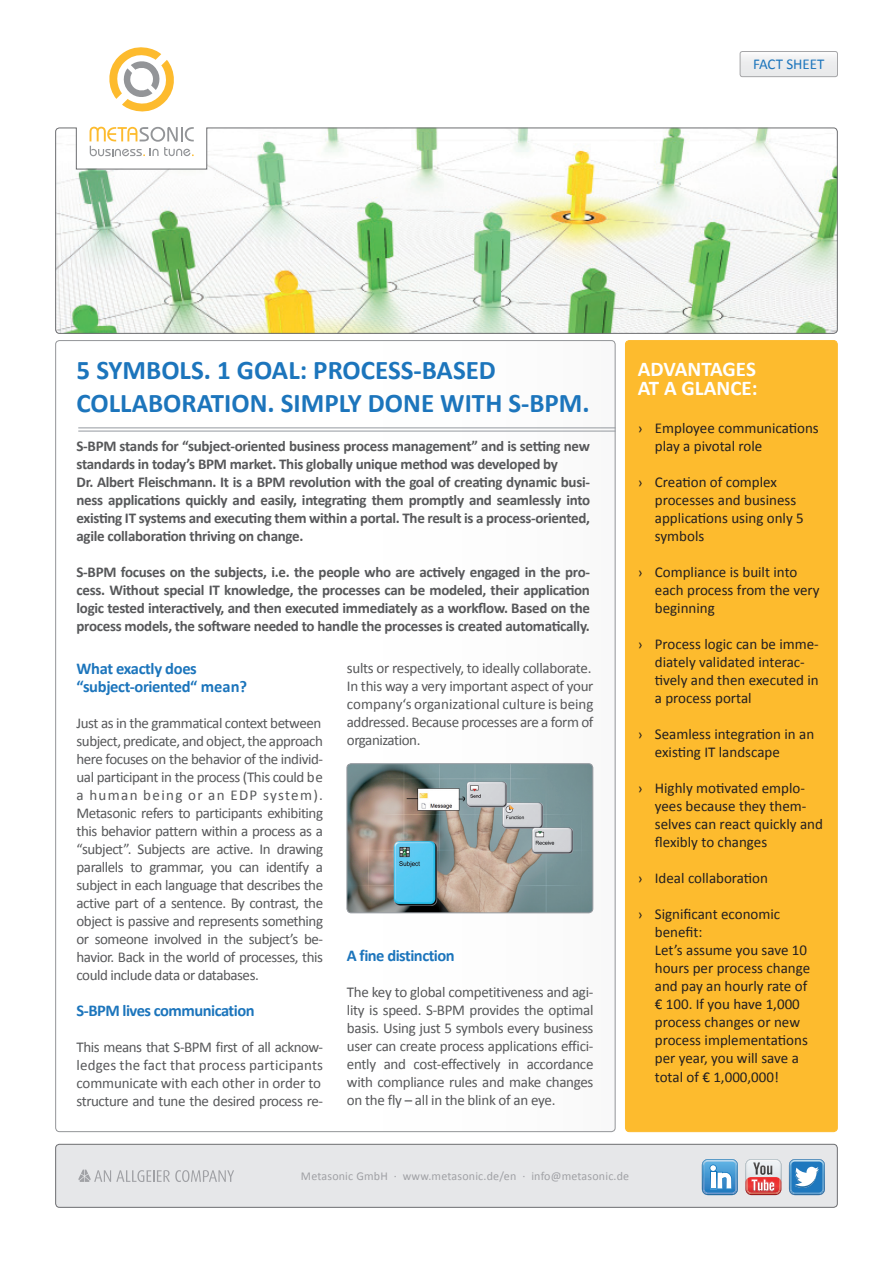
<style>
.page{position:relative;width:893px;height:1263px;background:#fff}
.page>*{position:absolute;margin:0;border:0;box-sizing:border-box;transform-origin:0 0}
.t1{font:700 27px "Calibri";color:#1c75bc}
.t2{font:700 21px/19.5px "Calibri";color:#fff}
.t3{font:700 16.5px/18px "Calibri";letter-spacing:-.03em;color:#1c75bc}
.t4{font:15px/18px "Calibri";letter-spacing:-.03em;color:#57585a;text-align:justify}
.t5{font:700 15px/18px "Calibri";letter-spacing:-.02em;color:#57585a;text-align:justify}
.gelber_Kasten_Auszäh{font:15px/18px "Calibri";color:#231f20}
.t6{font:15px/18px "Calibri";color:#57585a}
.t7{font:15px "Calibri";letter-spacing:-.01em;color:#57585a}
.t8{font:15px "Calibri";color:#1c75bc}
.t9{font:12px "Calibri";letter-spacing:.015em;color:#a0a1a5}
.s1{font-size:14.25px}
</style>
<div class="page">
<div style="left:56px;top:1144px;width:781px;height:63px;background:#e6e7e9;border-radius:4px"></div>
<div style="left:55px;top:1144px;width:783px;height:64px;border:1px solid #6c6d70;border-radius:4px"></div>
<svg style="left:78px;top:1169px;width:156px;height:13px"></svg>
<div style="left:625px;top:341px;width:212px;height:791px;background:#fdbb2e;border-radius:4px"></div>
<div style="left:625px;top:340px;width:213px;height:792px;border:1px solid #fdbb2e;border-radius:4px"></div>
<div style="left:740px;top:52px;width:97px;height:25px;background:#ecedee;border-radius:2px"></div>
<div style="left:740px;top:51px;width:98px;height:26px;border:1px solid #6c6d70;border-radius:2px"></div>
<hr style="left:78px;top:427px;width:537px;height:1px;background:#94999f">
<hr style="left:78px;top:431px;width:537px;height:1px;background:#94999f">
<svg style="left:109px;top:47px;width:65px;height:65px"></svg>
<svg style="left:55px;top:127px;width:783px;height:207px"></svg>
<img style="left:347px;top:764px;width:246px;height:149px">
<div style="left:347px;top:763px;width:246px;height:150px;border:1px solid #94999f;border-radius:4px"></div>
<svg style="left:702px;top:1159px;width:36px;height:36px"></svg>
<svg style="left:789px;top:1159px;width:36px;height:36px"></svg>
<svg style="left:745px;top:1159px;width:36px;height:36px"></svg>
<p class="t8" style="left:753px;top:55px;width:73px">FACT SHEET</p>
<p class="t1" style="left:77px;top:352px;width:421px">5 SYMBOLS. 1 GOAL: PROCESS-BASED</p>
<p class="t1" style="left:77px;top:385px;width:515px">COLLABORATION. SIMPLY DONE WITH S-BPM.</p>
<p class="t5" style="left:77px;top:436px;width:515px">S-BPM stands for “subject-oriented business process management” and is setting new standards in today’s BPM market. This globally unique method was developed by</p>
<p class="t5" style="left:77px;top:472px;width:515px">Dr. Albert Fleischmann. It is a BPM revolution with the goal of creating dynamic busi&shy;ness applications quickly and easily, integrating them promptly and seamlessly into existing IT systems and executing them within a portal. The result is a process-oriented, agile collaboration thriving on change.</p>
<p class="t5" style="left:77px;top:562px;width:515px">S-BPM focuses on the subjects, i.e. the people who are actively engaged in the pro&shy;cess. Without special IT knowledge, the processes can be modeled, their application logic tested interactively, and then executed immediately as a workflow. Based on the process models, the software needed to handle the processes is created automatically.</p>
<p class="t3" style="left:77px;top:659px;width:172px">What exactly does “subject-oriented“ mean?</p>
<p class="t4" style="left:77px;top:714px;width:246px">Just as in the grammatical context between</p>
<p class="t4" style="left:77px;top:732px;width:248px">subject, predicate, and object, the approach</p>
<p class="t4" style="left:77px;top:750px;width:248px">here focuses on the behavior of the individ&shy;ual participant in the process (This could be a human being or an EDP system).</p>
<p class="t4" style="left:77px;top:804px;width:248px">Metasonic refers to participants exhibiting this behavior pattern within a process as a “subject”. Subjects are active. In drawing parallels to grammar, you can identify a subject in each language that describes the active part of a sentence. By contrast, the object is passive and represents something or someone involved in the subject’s be&shy;havior. Back in the world of processes, this could include data or databases.</p>
<p class="t3" style="left:77px;top:1001px;width:180px">S-BPM lives communication</p>
<p class="t6" style="left:77px;top:1038px;width:248px">This means that S-BPM first of all acknow&shy;ledges the fact that process participants</p>
<p class="t7" style="left:77px;top:1073px;width:246px">communicate with each other in order to</p>
<p class="t4" style="left:77px;top:1092px;width:248px">structure and tune the desired process re-</p>
<p class="t4" style="left:347px;top:659px;width:246px">sults or respectively, to ideally collaborate.</p>
<p class="t4" style="left:347px;top:677px;width:248px">In this way a very important aspect of your</p>
<p class="t6" style="left:347px;top:695px;width:248px">company‘s organizational culture is being</p>
<p class="t4" style="left:347px;top:713px;width:248px">addressed. Because processes are a form of</p>
<p class="t4" style="left:347px;top:731px;width:75px">organization.</p>
<p class="t3" style="left:347px;top:946px;width:109px">A fine distinction</p>
<p class="t4" style="left:347px;top:983px;width:248px">The key to global competitiveness and agi&shy;lity is speed. S-BPM provides the optimal basis. Using just 5 symbols every business user can create process applications effici&shy;ently and cost-effectively in accordance with compliance rules and make changes on the fly – all in the blink of an eye.</p>
<p class="t2" style="left:638px;top:359px;width:121px">ADVANTAGES<br>AT A GLANCE:</p>
<p class="gelber_Kasten_Auszäh" style="left:655px;top:419px;width:165px;text-indent:-17px"><span class="s1">›</span> Employee communications play a pivotal role</p>
<p class="gelber_Kasten_Auszäh" style="left:655px;top:473px;width:150px;text-indent:-17px"><span class="s1">›</span> Creation of complex processes and business applications using only 5 symbols</p>
<p class="gelber_Kasten_Auszäh" style="left:655px;top:563px;width:166px;text-indent:-17px"><span class="s1">›</span> Compliance is built into each process from the very beginning</p>
<p class="gelber_Kasten_Auszäh" style="left:655px;top:635px;width:166px;text-indent:-17px"><span class="s1">›</span> Process logic can be imme&shy;diately validated interac&shy;tively and then executed in a process portal</p>
<p class="gelber_Kasten_Auszäh" style="left:655px;top:725px;width:161px;text-indent:-17px"><span class="s1">›</span> Seamless integration in an existing IT landscape</p>
<p class="gelber_Kasten_Auszäh" style="left:655px;top:779px;width:170px;text-indent:-17px"><span class="s1">›</span> Highly motivated emplo&shy;yees because they them&shy;selves can react quickly and flexibly to changes</p>
<p class="gelber_Kasten_Auszäh" style="left:638px;top:869px;width:132px"><span class="s1">›</span> Ideal collaboration</p>
<p class="gelber_Kasten_Auszäh" style="left:655px;top:905px;width:157px;text-indent:-17px"><span class="s1">›</span> Significant economic benefit:<br>Let’s assume you save 10 hours per process change and pay an hourly rate of € 100. If you have 1,000 process changes or new process implementations per year, you will save a</p>
<p class="gelber_Kasten_Auszäh" style="left:655px;top:1068px;width:126px">total of € 1,000,000!</p>
<p class="t9" style="left:301px;top:1169px;width:330px">Metasonic GmbH · www.metasonic.de/en · info@metasonic.de</p>
</div>
